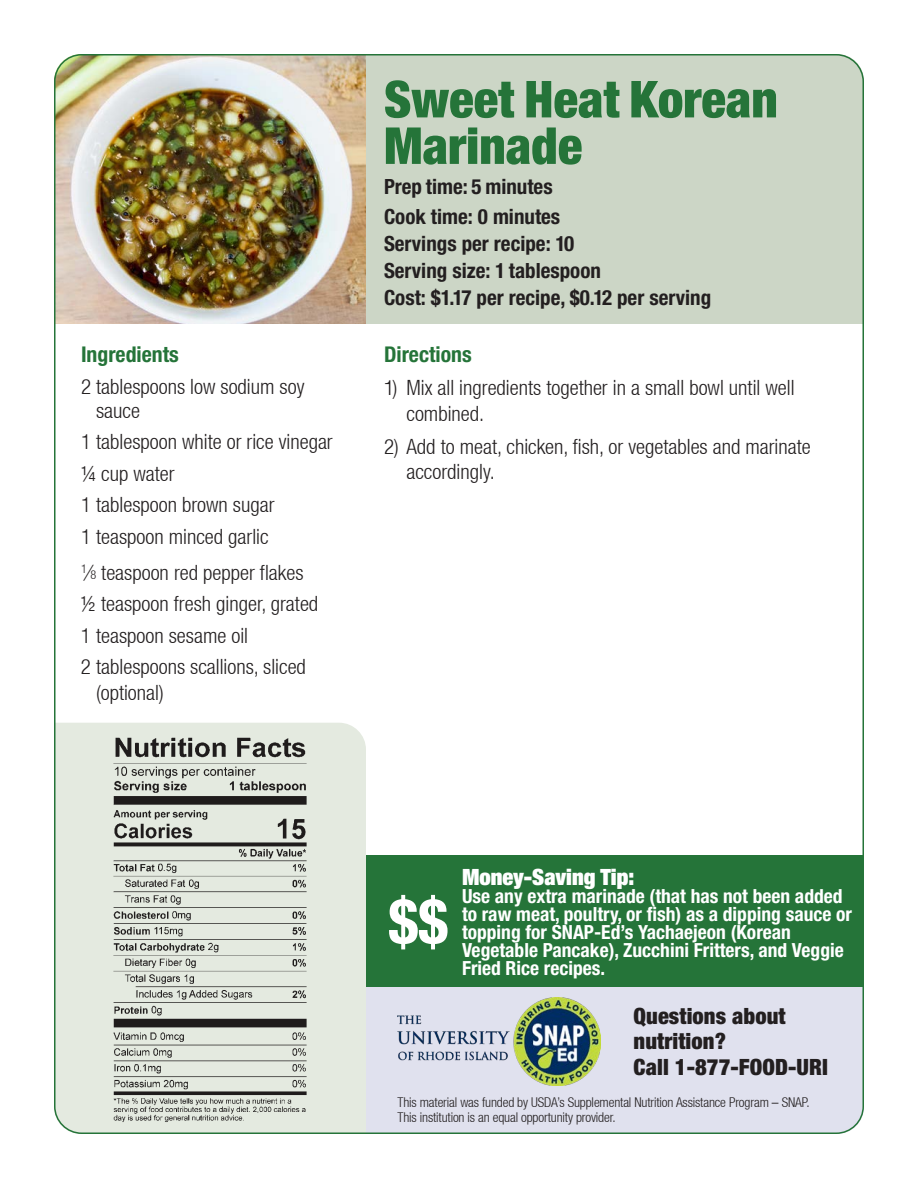
<style>
.page{position:relative;width:918px;height:1188px;background:#fff}
.page>*{position:absolute;margin:0;border:0;box-sizing:border-box;transform-origin:0 0}
.t1{font:700 condensed 62.1px "Helvetica Neue LT Pro";color:#fff}
.Recipe_Title{font:900 condensed 51px/46.5px "Helvetica Neue LT Pro";color:#257439}
.t2{font:900 condensed 22.5px/25.5px "Helvetica Neue LT Pro";letter-spacing:.005em;color:#231f20}
.t3{font:900 condensed 22.5px "Helvetica Neue LT Pro";color:#fff}
.t4{font:700 condensed 21.75px "Helvetica Neue LT Pro";color:#257439}
.Ingredients_list{font:300 condensed 21px/24px "Helvetica Neue LT";color:#231f20}
.Directions_lists{font:300 condensed 21px/25.5px "Helvetica Neue LT";color:#231f20}
.Recipe_details{font:700 condensed 21px "Helvetica Neue LT Pro";color:#231f20}
.Recipe_Title-2{font:700 condensed 21px "Helvetica Neue LT Pro";color:#231f20}
.t5{font:700 condensed 19.5px/18px "Helvetica Neue LT Pro";color:#fff}
.t6{font:300 condensed 13.5px/15px "Helvetica Neue LT";letter-spacing:-.01em;color:#231f20}
.s1{font-family:"Helvetica Neue LT Pro";font-stretch:normal}
.s2{font-size:12.3px}
</style>
<div class="page">
<div style="left:366px;top:54px;width:498px;height:270px;background:#ccd6c6"></div>
<img style="left:54px;top:54px;width:312px;height:270px">
<div style="left:366px;top:856px;width:498px;height:131px;background:#257439"></div>
<div style="left:366px;top:987px;width:498px;height:147px;background:#e0e1ee"></div>
<img style="left:398px;top:998px;width:202px;height:88px">
<div style="left:54px;top:723px;width:312px;height:411px;background:#e4eae0"></div>
<img style="left:110px;top:734px;width:200px;height:390px">
<p class="t4" style="left:81px;top:342px;width:99px">Ingredients</p>
<p class="Ingredients_list" style="left:96px;top:374px;width:210px;text-indent:-15px">2 tablespoons low sodium soy sauce</p>
<p class="Ingredients_list" style="left:81px;top:429px;width:253px">1 tablespoon white or rice vinegar</p>
<p class="Ingredients_list" style="left:81px;top:461px;width:95px">¼ cup water</p>
<p class="Ingredients_list" style="left:81px;top:492px;width:195px">1 tablespoon brown sugar</p>
<p class="Ingredients_list" style="left:81px;top:524px;width:189px">1 teaspoon minced garlic</p>
<p class="Ingredients_list" style="left:81px;top:560px;width:224px"><sup>1</sup><span class="s1">∕</span><span class="s2">8</span> teaspoon red pepper flakes</p>
<p class="Ingredients_list" style="left:81px;top:591px;width:239px">½ teaspoon fresh ginger, grated</p>
<p class="Ingredients_list" style="left:81px;top:623px;width:169px">1 teaspoon sesame oil</p>
<p class="Ingredients_list" style="left:96px;top:654px;width:211px;line-height:25.5px;text-indent:-15px">2 tablespoons scallions, sliced (optional)</p>
<p class="Recipe_Title" style="left:384px;top:75px;width:395px">Sweet Heat Korean<br>Marinade</p>
<p class="Recipe_Title-2" style="left:384px;top:174px;width:170px">Prep time: 5 minutes</p>
<p class="Recipe_details" style="left:384px;top:204px;width:178px">Cook time: 0 minutes</p>
<p class="Recipe_details" style="left:384px;top:231px;width:192px">Servings per recipe: 10</p>
<p class="Recipe_details" style="left:384px;top:258px;width:218px">Serving size: 1 tablespoon</p>
<p class="Recipe_details" style="left:384px;top:285px;width:329px">Cost: $1.17 per recipe, $0.12 per serving</p>
<p class="t4" style="left:384px;top:342px;width:89px">Directions</p>
<p class="Directions_lists" style="left:406px;top:375px;width:390px;text-indent:-22px"><span class="s1">1</span>) Mix all ingredients together in a small bowl until well combined.</p>
<p class="Directions_lists" style="left:406px;top:433px;width:406px;text-indent:-22px">2) Add to meat, chicken, fish, or vegetables and marinate accordingly.</p>
<p class="t1" style="left:388px;top:885px;width:61px">$$</p>
<p class="t3" style="left:462px;top:862px;width:174px">Money-Saving Tip:</p>
<p class="t5" style="left:462px;top:887px;width:392px">Use any extra marinade (that has not been added to raw meat, poultry, or fish) as a dipping sauce or topping for SNAP-Ed’s Yachaejeon (Korean Vegetable Pancake), Zucchini Fritters, and Veggie Fried Rice recipes.</p>
<p class="t2" style="left:634px;top:1003px;width:154px">Questions about</p>
<p class="t2" style="left:634px;top:1028px;width:196px">nutrition?<br>Call 1-877-FOOD-URI</p>
<p class="t6" style="left:398px;top:1094px;width:414px">This material was funded by USDA’s Supplemental Nutrition Assistance Program – SNAP.<br>This institution is an equal opportunity provider.</p>
</div>
